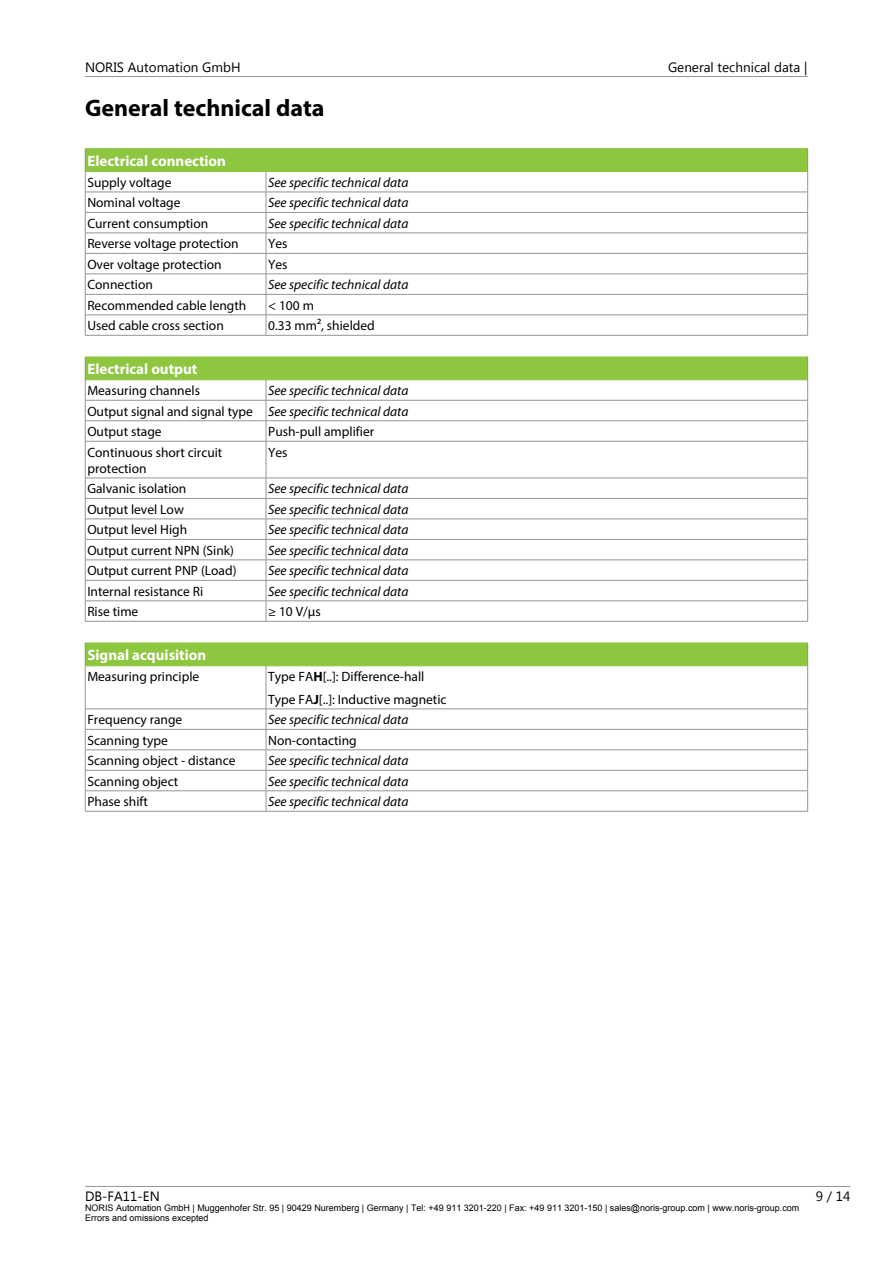
<style>
.page{position:relative;width:893px;height:1263px;background:#fff}
.page>*{position:absolute;margin:0;border:0;box-sizing:border-box;transform-origin:0 0}
.t1{font:700 24px "Myriad Pro";color:#000}
.t2{font:700 15px "Myriad Pro";color:#fff}
.t3{font:13.5px/16.2px "Myriad Pro";color:#000}
.t4{font:italic 13.5px/20.5px "Myriad Pro";color:#000;text-align:justify}
.t5{font:13.5px "Segoe UI";color:#000}
.t6{font:9px/10.4px "Arial";color:#000}
.s1{font-style:normal}
.s2{font-weight:700}
</style>
<div class="page">
<hr style="left:85px;top:76px;width:723px;height:1px;background:#939598">
<hr style="left:85px;top:1186px;width:765px;height:1px;background:#939598">
<div style="left:85px;top:149px;width:723px;height:22px;background:#8dc63f"></div>
<svg style="left:86px;top:172px;width:721px;height:163px"></svg>
<hr style="left:85px;top:148px;width:181px;height:1px;background:#8dc63f">
<hr style="left:266px;top:148px;width:542px;height:1px;background:#8dc63f">
<hr style="left:85px;top:171px;width:181px;height:1px;background:#8dc63f">
<hr style="left:266px;top:171px;width:541px;height:1px;background:#8dc63f">
<hr style="left:85px;top:192px;width:181px;height:1px;background:#939598">
<hr style="left:266px;top:192px;width:542px;height:1px;background:#939598">
<hr style="left:85px;top:212px;width:181px;height:1px;background:#939598">
<hr style="left:266px;top:212px;width:542px;height:1px;background:#939598">
<hr style="left:85px;top:233px;width:181px;height:1px;background:#939598">
<hr style="left:266px;top:233px;width:542px;height:1px;background:#939598">
<hr style="left:85px;top:253px;width:181px;height:1px;background:#939598">
<hr style="left:266px;top:253px;width:542px;height:1px;background:#939598">
<hr style="left:85px;top:274px;width:181px;height:1px;background:#939598">
<hr style="left:266px;top:274px;width:542px;height:1px;background:#939598">
<hr style="left:85px;top:294px;width:181px;height:1px;background:#939598">
<hr style="left:266px;top:294px;width:542px;height:1px;background:#939598">
<hr style="left:85px;top:315px;width:181px;height:1px;background:#939598">
<svg style="left:85px;top:149px;width:1px;height:186px"></svg>
<hr style="left:266px;top:315px;width:542px;height:1px;background:#939598">
<svg style="left:266px;top:172px;width:1px;height:163px"></svg>
<svg style="left:807px;top:149px;width:1px;height:186px"></svg>
<hr style="left:85px;top:335px;width:181px;height:1px;background:#939598">
<hr style="left:266px;top:335px;width:542px;height:1px;background:#939598">
<div style="left:85px;top:357px;width:723px;height:23px;background:#8dc63f"></div>
<svg style="left:86px;top:380px;width:721px;height:241px"></svg>
<hr style="left:85px;top:400px;width:181px;height:1px;background:#939598">
<hr style="left:266px;top:400px;width:542px;height:1px;background:#939598">
<hr style="left:85px;top:420px;width:181px;height:1px;background:#939598">
<svg style="left:85px;top:357px;width:1px;height:84px"></svg>
<hr style="left:266px;top:420px;width:542px;height:1px;background:#939598">
<svg style="left:266px;top:380px;width:1px;height:61px"></svg>
<svg style="left:807px;top:357px;width:1px;height:84px"></svg>
<hr style="left:85px;top:441px;width:181px;height:1px;background:#939598">
<hr style="left:85px;top:441px;width:1px;height:37px;background:#939598">
<hr style="left:266px;top:441px;width:542px;height:1px;background:#939598">
<hr style="left:266px;top:441px;width:1px;height:37px;background:#939598">
<hr style="left:807px;top:441px;width:1px;height:37px;background:#939598">
<hr style="left:85px;top:478px;width:181px;height:1px;background:#939598">
<hr style="left:266px;top:478px;width:542px;height:1px;background:#939598">
<hr style="left:85px;top:498px;width:181px;height:1px;background:#939598">
<hr style="left:266px;top:498px;width:542px;height:1px;background:#939598">
<hr style="left:85px;top:519px;width:181px;height:1px;background:#939598">
<hr style="left:266px;top:519px;width:542px;height:1px;background:#939598">
<hr style="left:85px;top:539px;width:181px;height:1px;background:#939598">
<hr style="left:266px;top:539px;width:542px;height:1px;background:#939598">
<hr style="left:85px;top:560px;width:181px;height:1px;background:#939598">
<hr style="left:266px;top:560px;width:542px;height:1px;background:#939598">
<hr style="left:85px;top:580px;width:181px;height:1px;background:#939598">
<hr style="left:266px;top:580px;width:542px;height:1px;background:#939598">
<hr style="left:85px;top:601px;width:181px;height:1px;background:#939598">
<svg style="left:85px;top:478px;width:1px;height:143px"></svg>
<hr style="left:266px;top:601px;width:542px;height:1px;background:#939598">
<svg style="left:266px;top:478px;width:1px;height:143px"></svg>
<svg style="left:807px;top:478px;width:1px;height:143px"></svg>
<hr style="left:85px;top:621px;width:181px;height:1px;background:#939598">
<hr style="left:266px;top:621px;width:542px;height:1px;background:#939598">
<div style="left:85px;top:643px;width:723px;height:23px;background:#8dc63f"></div>
<svg style="left:86px;top:666px;width:721px;height:145px"></svg>
<svg style="left:85px;top:643px;width:1px;height:23px"></svg>
<svg style="left:807px;top:643px;width:1px;height:23px"></svg>
<hr style="left:85px;top:666px;width:1px;height:43px;background:#939598">
<hr style="left:266px;top:666px;width:1px;height:43px;background:#939598">
<hr style="left:807px;top:666px;width:1px;height:43px;background:#939598">
<hr style="left:85px;top:709px;width:181px;height:1px;background:#939598">
<hr style="left:266px;top:709px;width:542px;height:1px;background:#939598">
<hr style="left:85px;top:729px;width:181px;height:1px;background:#939598">
<hr style="left:266px;top:729px;width:542px;height:1px;background:#939598">
<hr style="left:85px;top:750px;width:181px;height:1px;background:#939598">
<hr style="left:266px;top:750px;width:542px;height:1px;background:#939598">
<hr style="left:85px;top:770px;width:181px;height:1px;background:#939598">
<hr style="left:266px;top:770px;width:542px;height:1px;background:#939598">
<hr style="left:85px;top:790px;width:181px;height:1px;background:#939598">
<svg style="left:85px;top:709px;width:1px;height:102px"></svg>
<hr style="left:266px;top:790px;width:542px;height:1px;background:#939598">
<svg style="left:266px;top:709px;width:1px;height:102px"></svg>
<svg style="left:807px;top:709px;width:1px;height:102px"></svg>
<hr style="left:85px;top:811px;width:181px;height:1px;background:#939598">
<hr style="left:266px;top:811px;width:542px;height:1px;background:#939598">
<p class="t5" style="left:85px;top:58px;width:157px">NORIS Automation GmbH</p>
<p class="t5" style="left:668px;top:58px;width:141px">General technical data |</p>
<h1 class="t1" style="left:85px;top:92px;width:241px">General technical data</h1>
<p class="t2" style="left:87px;top:151px;width:140px">Electrical connection</p>
<p class="t3" style="left:87px;top:174px;width:86px">Supply voltage</p>
<p class="t4" style="left:268px;top:172px;width:142px">See specific technical data</p>
<p class="t3" style="left:87px;top:194px;width:95px">Nominal voltage</p>
<p class="t4" style="left:268px;top:192px;width:142px">See specific technical data</p>
<p class="t3" style="left:87px;top:215px;width:122px">Current consumption</p>
<p class="t4" style="left:268px;top:213px;width:142px">See specific technical data</p>
<p class="t3" style="left:87px;top:235px;width:153px">Reverse voltage protection</p>
<p class="t3" style="left:268px;top:235px;width:21px">Yes</p>
<p class="t3" style="left:87px;top:256px;width:136px">Over voltage protection</p>
<p class="t3" style="left:268px;top:256px;width:21px">Yes</p>
<p class="t3" style="left:87px;top:276px;width:67px">Connection</p>
<p class="t4" style="left:268px;top:274px;width:142px">See specific technical data</p>
<p class="t3" style="left:87px;top:297px;width:161px">Recommended cable length</p>
<p class="t3" style="left:268px;top:297px;width:47px">&lt; 100 m</p>
<p class="t3" style="left:87px;top:317px;width:138px">Used cable cross section</p>
<p class="t3" style="left:268px;top:317px;width:108px">0.33 mm², shielded</p>
<p class="t2" style="left:87px;top:359px;width:112px">Electrical output</p>
<p class="t3" style="left:87px;top:382px;width:114px">Measuring channels</p>
<p class="t4" style="left:87px;top:380px;width:323px;text-indent:181px">See specific technical data <span class="s1">Output signal and signal type</span> See specific technical data <span class="s1">Output stage</span></p>
<p class="t3" style="left:268px;top:423px;width:108px">Push-pull amplifier</p>
<p class="t3" style="left:87px;top:444px;width:137px">Continuous short circuit protection</p>
<p class="t3" style="left:268px;top:444px;width:21px">Yes</p>
<p class="t3" style="left:87px;top:480px;width:101px">Galvanic isolation</p>
<p class="t4" style="left:268px;top:478px;width:142px">See specific technical data</p>
<p class="t3" style="left:87px;top:501px;width:98px">Output level Low</p>
<p class="t4" style="left:268px;top:499px;width:142px">See specific technical data</p>
<p class="t3" style="left:87px;top:521px;width:101px">Output level High</p>
<p class="t4" style="left:268px;top:519px;width:142px">See specific technical data</p>
<p class="t3" style="left:87px;top:542px;width:148px">Output current NPN (Sink)</p>
<p class="t4" style="left:268px;top:540px;width:142px">See specific technical data</p>
<p class="t3" style="left:87px;top:562px;width:151px">Output current PNP (Load)</p>
<p class="t4" style="left:268px;top:560px;width:142px">See specific technical data</p>
<p class="t3" style="left:87px;top:583px;width:118px">Internal resistance Ri</p>
<p class="t4" style="left:268px;top:581px;width:142px">See specific technical data</p>
<p class="t3" style="left:87px;top:603px;width:53px">Rise time</p>
<p class="t3" style="left:268px;top:603px;width:54px">≥ 10 V/µs</p>
<p class="t2" style="left:87px;top:645px;width:120px">Signal acquisition</p>
<p class="t3" style="left:87px;top:668px;width:113px">Measuring principle</p>
<p class="t3" style="left:268px;top:665px;width:180px;line-height:22.6px">Type FA<span class="s2">H</span>[..]: Difference-hall<br>Type FA<span class="s2">J</span>[..]: Inductive magnetic</p>
<p class="t3" style="left:87px;top:711px;width:97px">Frequency range</p>
<p class="t4" style="left:268px;top:709px;width:142px">See specific technical data</p>
<p class="t3" style="left:87px;top:732px;width:82px">Scanning type</p>
<p class="t3" style="left:268px;top:732px;width:90px">Non-contacting</p>
<p class="t3" style="left:87px;top:752px;width:150px">Scanning object - distance</p>
<p class="t4" style="left:268px;top:750px;width:142px">See specific technical data</p>
<p class="t3" style="left:87px;top:773px;width:92px">Scanning object</p>
<p class="t4" style="left:268px;top:771px;width:142px">See specific technical data</p>
<p class="t3" style="left:87px;top:793px;width:62px">Phase shift</p>
<p class="t4" style="left:268px;top:791px;width:142px">See specific technical data</p>
<p class="t5" style="left:85px;top:1186px;width:76px">DB-FA11-EN</p>
<p class="t6" style="left:85px;top:1202px;width:716px">NORIS Automation GmbH | Muggenhofer Str. 95 | 90429 Nuremberg | Germany | Tel: +49 911 3201-220 | Fax: +49 911 3201-150 | sales@noris-group.com | www.noris-group.com<br>Errors and omissions excepted</p>
<p class="t5" style="left:816px;top:1186px;width:36px">9 / 14</p>
</div>
